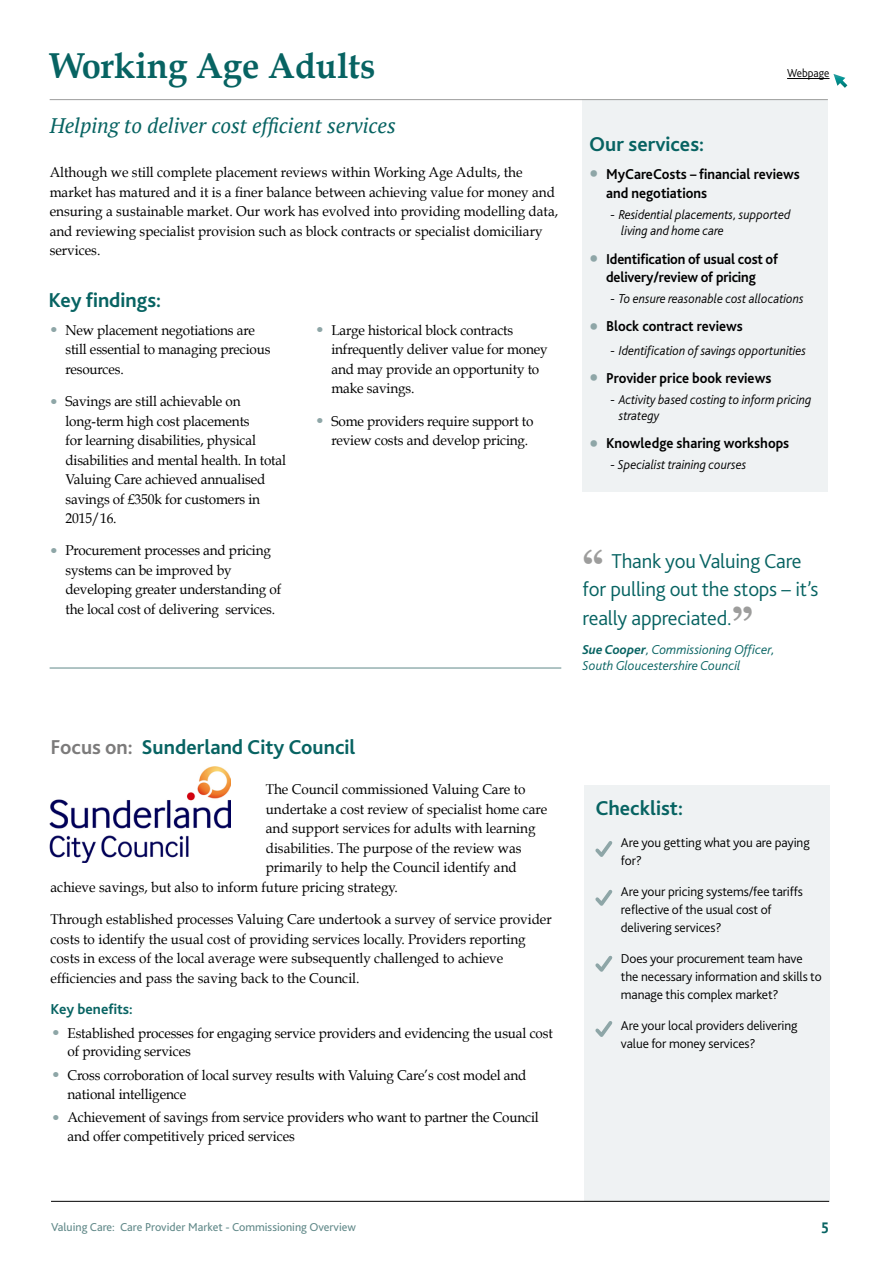
<style>
.page{position:relative;width:893px;height:1263px;background:#fff}
.page>*{position:absolute;margin:0;border:0;box-sizing:border-box;transform-origin:0 0}
.t1{font:700 36px "Book Antiqua";color:#076362;scale:.96 1}
.t2{font:300 21px/28.5px "Bliss 2";letter-spacing:-.01em;color:#076362}
.t3{font:700 21px "Bliss 2";color:#076362}
.t4{font:italic 21px "PT Serif";color:#076362}
.t5{font:700 15px/19.5px "Bliss 2";color:#000;scale:.95 1}
.t6{font:700 15px "Bliss 2";color:#076362}
.t7{font:700 15px "PT Sans";color:#076362}
.t8{font:14.25px/19.5px "Book Antiqua";letter-spacing:-.01em;color:#000;scale:.95 1}
.t9{font:300 13.5px/18px "Bliss 2";letter-spacing:-.01em;color:#000}
.t10{font:italic 300 13.5px/16.5px "Bliss";color:#000;scale:.95 1}
.t11{font:italic 300 13.5px/16.2px "Bliss";color:#076362}
.t12{font:12px "Bliss 2";color:#618989}
.t13{font:300 12px "Bliss 2";color:#000;scale:.95 1}
.s1{font-weight:700;font-size:18px;color:#8ea6a7}
.s2{font-family:"PT Sans";font-size:21px;color:#8ea6a7}
.s3{font-family:"Georgia";font-weight:700;font-size:42px;color:#9d9d9c}
.s4{font-weight:700}
.s5{color:#7c7b7b}
</style>
<div class="page">
<div style="left:584px;top:785px;width:245px;height:416px;background:#eff2f3"></div>
<hr style="left:51px;top:1201px;width:778px;height:1px;background:#000">
<hr style="left:50px;top:668px;width:511px;height:1px;background:#618989">
<img style="left:50px;top:766px;width:181px;height:96px">
<div style="left:583px;top:100px;width:245px;height:392px;background:#eff2f3"></div>
<svg style="left:595px;top:841px;width:18px;height:16px"></svg>
<svg style="left:595px;top:889px;width:18px;height:17px"></svg>
<svg style="left:595px;top:955px;width:18px;height:17px"></svg>
<svg style="left:595px;top:1021px;width:18px;height:16px"></svg>
<hr style="left:50px;top:99px;width:778px;height:1px;background:#9d9d9c">
<svg style="left:829px;top:74px;width:19px;height:14px"></svg>
<hr style="left:787px;top:78px;width:42px;height:1px;background:#000">
<h1 class="t1" style="left:50px;top:45px;width:341px">Working Age Adults</h1>
<h2 class="t4" style="left:50px;top:112px;width:348px">Helping to deliver cost efficient services</h2>
<p class="t8" style="left:50px;top:163px;width:537px">Although we still complete placement reviews within Working Age Adults, the market has matured and it is a finer balance between achieving value for money and ensuring a sustainable market. Our work has evolved into providing modelling data, and reviewing specialist provision such as block contracts or specialist domiciliary services.</p>
<h2 class="t3" style="left:48px;top:287px;width:114px">Key findings:</h2>
<p class="t8" style="left:65px;top:320px;width:217px;text-indent:-17px"><span class="s1">•</span> New placement negotiations are still essential to managing precious resources.</p>
<p class="t8" style="left:65px;top:391px;width:234px;text-indent:-17px"><span class="s1">•</span> Savings are still achievable on long-term high cost placements<br>for learning disabilities, physical disabilities and mental health. In total<br>Valuing Care achieved annualised savings of £350k for customers in<br>2015/16.</p>
<p class="t8" style="left:65px;top:541px;width:229px;text-indent:-17px"><span class="s1">•</span> Procurement processes and pricing systems can be improved by developing greater understanding of the local cost of delivering services.</p>
<p class="t8" style="left:331px;top:320px;width:229px;text-indent:-17px"><span class="s1">•</span> Large historical block contracts infrequently deliver value for money and may provide an opportunity to make savings.</p>
<p class="t8" style="left:331px;top:411px;width:214px;text-indent:-17px"><span class="s1">•</span> Some providers require support to review costs and develop pricing.</p>
<p class="t13" style="left:787px;top:65px;width:46px">Webpage</p>
<h2 class="t3" style="left:589px;top:131px;width:117px">Our services:</h2>
<p class="t5" style="left:606px;top:164px;width:205px;text-indent:-17px"><span class="s2">•</span> MyCareCosts – financial reviews and negotiations</p>
<p class="t10" style="left:621px;top:207px;width:180px;text-indent:-11px">- Residential placements, supported living and home care</p>
<p class="t5" style="left:589px;top:249px;width:200px;line-height:18.8px;text-align:center"><span class="s2">•</span> Identification of usual cost of delivery/review of pricing</p>
<p class="t10" style="left:610px;top:291px;width:205px">- To ensure reasonable cost allocations</p>
<p class="t5" style="left:589px;top:316px;width:163px"><span class="s2">•</span> Block contract reviews</p>
<p class="t10" style="left:610px;top:342px;width:208px">- Identification of savings opportunities</p>
<p class="t5" style="left:589px;top:368px;width:193px"><span class="s2">•</span> Provider price book reviews</p>
<p class="t10" style="left:619px;top:391px;width:204px;text-indent:-9px">- Activity based costing to inform pricing strategy</p>
<p class="t5" style="left:589px;top:433px;width:212px"><span class="s2">•</span> Knowledge sharing workshops</p>
<p class="t10" style="left:610px;top:456px;width:145px">- Specialist training courses</p>
<h2 class="t2" style="left:583px;top:546px;width:237px"><span class="s3">“</span> Thank you Valuing Care for pulling out the stops – it’s really appreciated.<span class="s3">”</span></h2>
<p class="t11" style="left:583px;top:641px;width:194px"><span class="s4">Sue Cooper</span>, Commissioning Officer,<br>South Gloucestershire Council</p>
<h2 class="t3" style="left:51px;top:733px;width:306px"><span class="s5">Focus on:</span> Sunderland City Council</h2>
<p class="t8" style="left:266px;top:780px;width:275px">The Council commissioned Valuing Care to</p>
<p class="t8" style="left:266px;top:799px;width:298px">undertake a cost review of specialist home care</p>
<p class="t8" style="left:266px;top:819px;width:285px">and support services for adults with learning</p>
<p class="t8" style="left:266px;top:838px;width:271px">disabilities. The purpose of the review was</p>
<p class="t8" style="left:266px;top:858px;width:266px">primarily to help the Council identify and</p>
<p class="t8" style="left:51px;top:877px;width:367px">achieve savings, but also to inform future pricing strategy.</p>
<p class="t8" style="left:51px;top:909px;width:529px">Through established processes Valuing Care undertook a survey of service provider costs to identify the usual cost of providing services locally. Providers reporting costs in excess of the local average were subsequently challenged to achieve efficiencies and pass the saving back to the Council.</p>
<p class="t6" style="left:51px;top:1000px;width:84px">Key benefits:</p>
<p class="t8" style="left:68px;top:1023px;width:512px;line-height:18.8px;text-indent:-17px"><span class="s1">•</span> Established processes for engaging service providers and evidencing the usual cost of providing services</p>
<p class="t8" style="left:68px;top:1066px;width:485px;line-height:18.8px;text-indent:-17px"><span class="s1">•</span> Cross corroboration of local survey results with Valuing Care’s cost model and national intelligence</p>
<p class="t8" style="left:68px;top:1108px;width:498px;line-height:18.8px;text-indent:-17px"><span class="s1">•</span> Achievement of savings from service providers who want to partner the Council and offer competitively priced services</p>
<h2 class="t3" style="left:595px;top:795px;width:89px">Checklist:</h2>
<p class="t9" style="left:621px;top:834px;width:190px">Are you getting what you are paying for?</p>
<p class="t9" style="left:621px;top:882px;width:183px">Are your pricing systems/fee tariffs reflective of the usual cost of delivering services?</p>
<p class="t9" style="left:621px;top:949px;width:202px">Does your procurement team have the necessary information and skills to manage this complex market?</p>
<p class="t9" style="left:621px;top:1016px;width:178px">Are your local providers delivering value for money services?</p>
<p class="t12" style="left:51px;top:1219px;width:306px">Valuing Care: Care Provider Market - Commissioning Overview</p>
<p class="t7" style="left:821px;top:1217px;width:10px">5</p>
</div>
